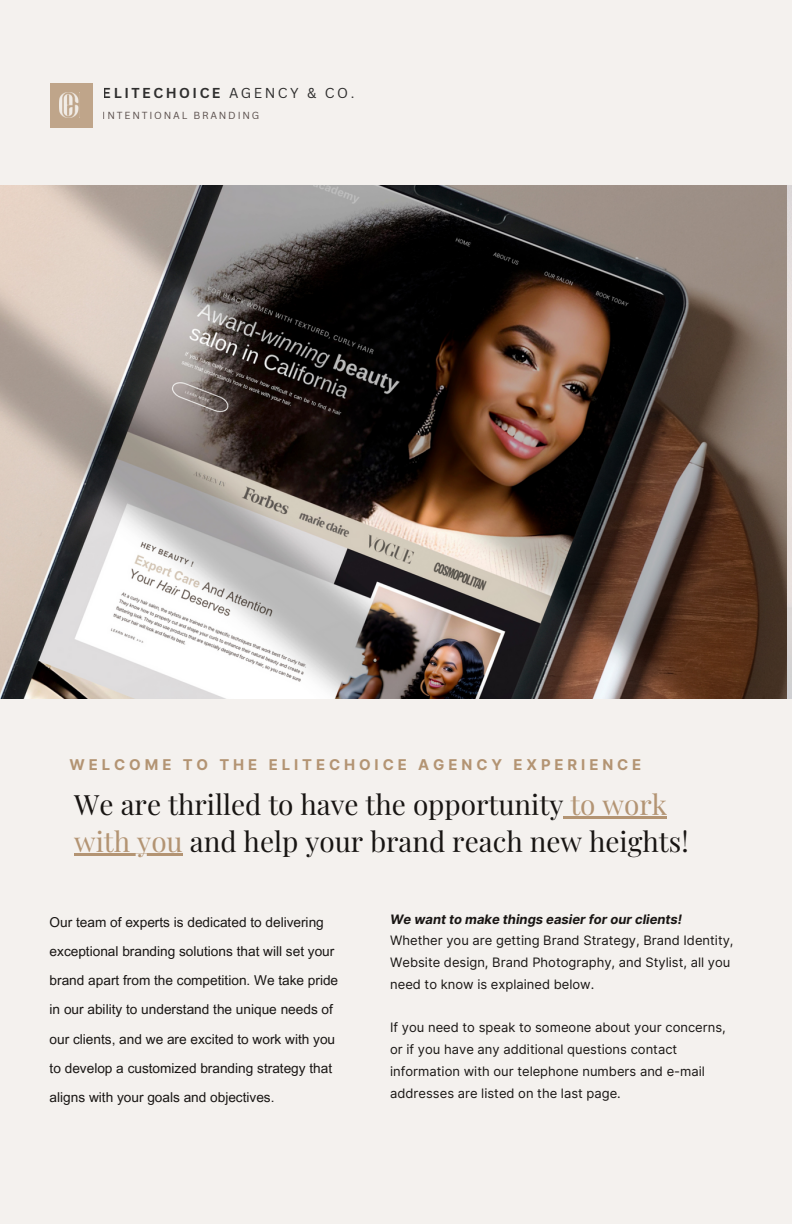
<style>
.page{position:relative;width:792px;height:1224px;background:#f4f1ee}
.page>*{position:absolute;margin:0;border:0;box-sizing:border-box;transform-origin:0 0}
.t1{font:27.9px "Playfair Display";color:#181513}
.t2{font:700 14.9px "Inter";letter-spacing:.265em;color:#b39473}
.t3{font:700 14px "Canva Sans";letter-spacing:.18em;color:#000}
.t4{font:13.6px/29.2px "Arial MT Pro";color:#181513}
.t5{font:13px/21.8px "Inter";color:#181513}
.t6{font:10px "Canva Sans";letter-spacing:.18em;color:#372a27}
.s1{font-weight:400}
.s2{color:#b39473}
.s3{font-weight:700;font-style:italic}
</style>
<div class="page">
<div style="left:50px;top:83px;width:43px;height:44px;background:#bfa58a"></div>
<img style="left:60px;top:93px;width:19px;height:24px">
<img style="left:0;top:186px;width:786px;height:512px">
<hr style="left:563px;top:816px;width:104px;height:3px;background:#b39473">
<hr style="left:74px;top:854px;width:109px;height:2px;background:#b39473">
<p class="t3" style="left:103px;top:83px;width:253px">ELITECHOICE <span class="s1">AGENCY &amp; CO.</span></p>
<p class="t6" style="left:103px;top:108px;width:158px">INTENTIONAL BRANDING</p>
<h2 class="t2" style="left:69px;top:756px;width:573px">WELCOME TO THE ELITECHOICE AGENCY EXPERIENCE</h2>
<h3 class="t1" style="left:74px;top:785px;width:594px">We are thrilled to have the opportunity <span class="s2">to work</span></h3>
<p class="t1" style="left:74px;top:822px;width:616px"><span class="s2">with you</span> and help your brand reach new heights!</p>
<p class="t4" style="left:50px;top:909px;width:290px">Our team of experts is dedicated to delivering exceptional branding solutions that will set your brand apart from the competition. We take pride in our ability to understand the unique needs of our clients, and we are excited to work with you to develop a customized branding strategy that aligns with your goals and objectives.</p>
<p class="t5" style="left:390px;top:908px;width:345px"><span class="s3">We want to make things easier for our clients!<br></span>Whether you are getting Brand Strategy, Brand Identity, Website design, Brand Photography, and Stylist, all you need to know is explained below.</p>
<h1 class="t5" style="left:390px;top:1017px;width:337px">If you need to speak to someone about your concerns, or if you have any additional questions contact information with our telephone numbers and e-mail addresses are listed on the last page.</h1>
</div>
